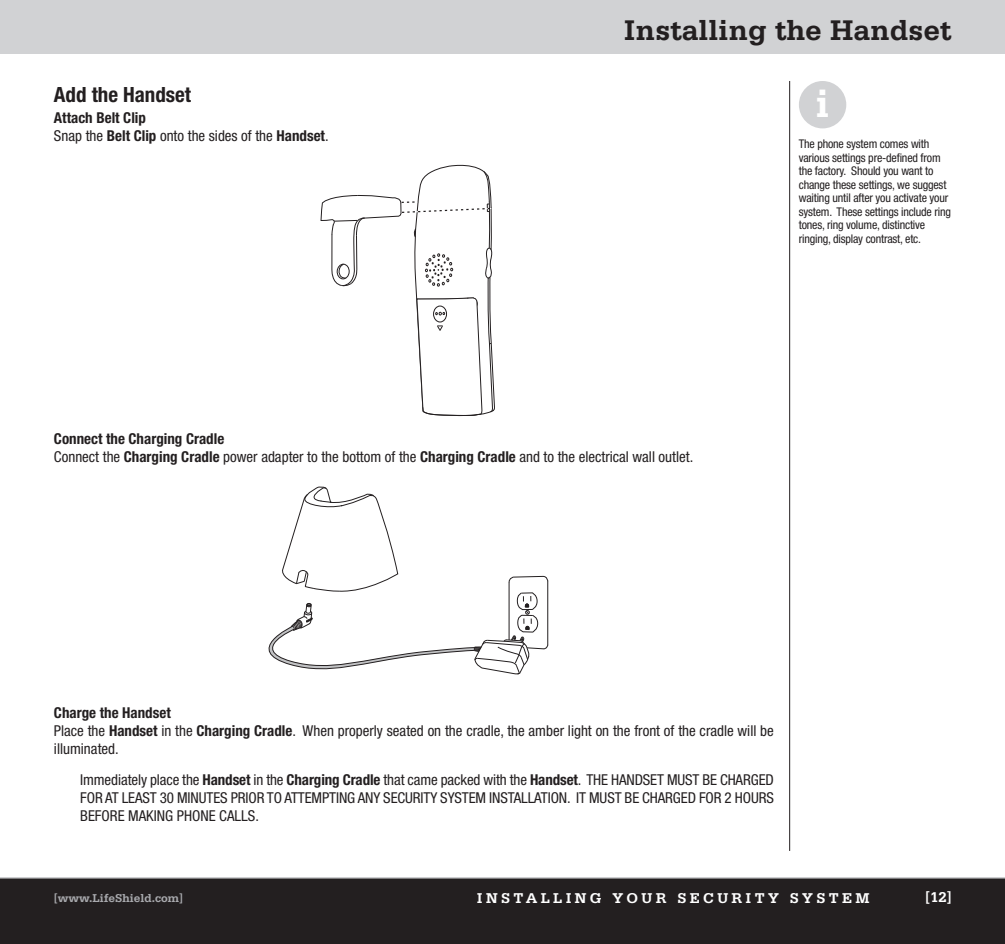
<style>
.page{position:relative;width:1005px;height:944px;background:#fff}
.page>*{position:absolute;margin:0;border:0;box-sizing:border-box;transform-origin:0 0}
.t1{font:700 41.1px "Serifa";color:#fff}
.t2{font:700 30px "Serifa";color:#231f20}
.t3{font:700 condensed 21px "Helvetica Neue";color:#231f20}
.t4{font:condensed 15px/18px "Helvetica Neue";color:#231f20}
.t5{font:700 condensed 15px/18px "Helvetica Neue";color:#231f20}
.t6{font:700 15px "Serifa";letter-spacing:.22em;color:#fff}
.t7{font:condensed 12px/13.5px "Helvetica Neue";letter-spacing:-.015em;color:#231f20}
.t8{font:700 12px "Serifa";color:#a8a9ad}
.s1{font-weight:400}
.s2{font-weight:700}
</style>
<div class="page">
<div style="left:0;top:0;width:1005px;height:54px;background:#d1d2d4"></div>
<div style="left:0;top:877px;width:1005px;height:67px;background:#231f20"></div>
<hr style="left:0;top:877px;width:1005px;height:1px;background:#d1d2d4">
<svg style="left:321px;top:164px;width:174px;height:253px"></svg>
<svg style="left:268px;top:486px;width:280px;height:189px"></svg>
<div style="left:799px;top:81px;width:47px;height:47px;background:#d1d2d4;border-radius:50%"></div>
<hr style="left:789px;top:81px;width:1px;height:770px;background:#231f20">
<h3 class="t3" style="left:54px;top:87px;width:139px">Add the Handset</h3>
<p class="t5" style="left:54px;top:110px;width:276px">Attach Belt Clip<br><span class="s1">Snap the</span> Belt Clip <span class="s1">onto the sides of the</span> Handset<span class="s1">.</span></p>
<h2 class="t2" style="left:624px;top:20px;width:329px">Installing the Handset</h2>
<h1 class="t1" style="left:816px;top:89px;width:15px">i</h1>
<p class="t7" style="left:799px;top:138px;width:154px">The phone system comes with various settings pre-defined from the factory. Should you want to change these settings, we suggest waiting until after you activate your system. These settings include ring tones, ring volume, distinctive ringing, display contrast, etc.</p>
<p class="t4" style="left:54px;top:431px;width:641px"><span class="s2">Connect the Charging Cradle<br></span>Connect the <span class="s2">Charging Cradle</span> power adapter to the bottom of the <span class="s2">Charging Cradle</span> and to the electrical wall outlet.</p>
<p class="t4" style="left:54px;top:705px;width:721px"><span class="s2">Charge the Handset<br></span>Place the <span class="s2">Handset</span> in the <span class="s2">Charging Cradle</span>. When properly seated on the cradle, the amber light on the front of the cradle will be illuminated.</p>
<p class="t4" style="left:80px;top:772px;width:695px;text-align:justify">Immediately place the <span class="s2">Handset</span> in the <span class="s2">Charging Cradle</span> that came packed with the <span class="s2">Handset</span>. THE HANDSET MUST BE CHARGED FOR AT LEAST 30 MINUTES PRIOR TO ATTEMPTING ANY SECURITY SYSTEM INSTALLATION. IT MUST BE CHARGED FOR 2 HOURS BEFORE MAKING PHONE CALLS.</p>
<p class="t8" style="left:54px;top:894px;width:131px">[www.LifeShield.com]</p>
<p class="t6" style="left:477px;top:893px;width:394px">INSTALLING YOUR SECURITY SYSTEM</p>
<p class="t6" style="left:925px;top:892px;width:28px">[12]</p>
</div>
